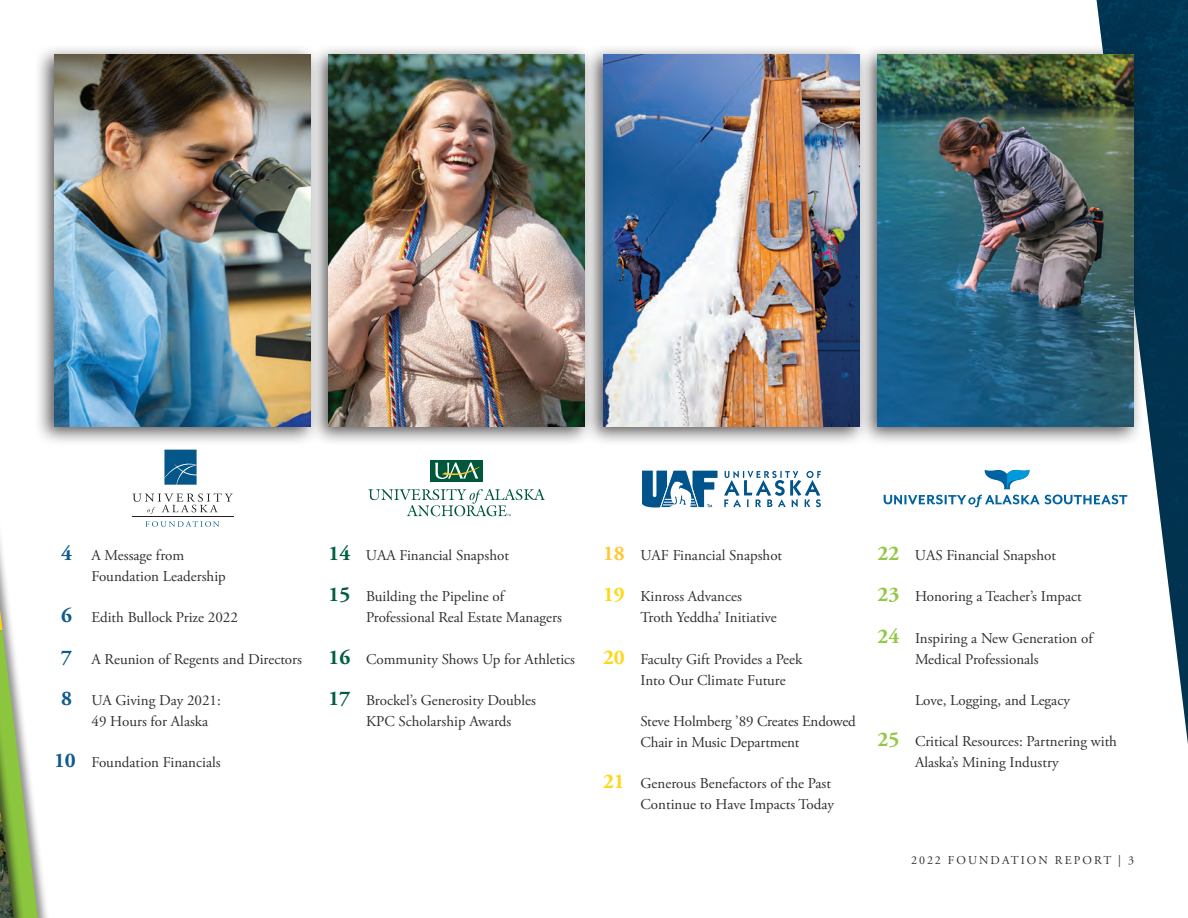
<style>
.page{position:relative;width:1188px;height:918px;background:#fff}
.page>*{position:absolute;margin:0;border:0;box-sizing:border-box;transform-origin:0 0}
.t1{font:700 21px "Adobe Garamond Pro";color:#0f5b8e}
.t2{font:15px/21px "Adobe Garamond Pro";color:#312f30}
.t3{font:12px "Adobe Garamond Pro";letter-spacing:.175em;color:#312f30}
.s1{font-weight:700;font-size:21px;color:#0f5b8e}
.s2{font-weight:700;font-size:21px;color:#005d43}
.s3{font-weight:700;font-size:21px;color:#fec733}
.s4{font-weight:700;font-size:21px;color:#fed718}
.s5{font-weight:700;font-size:21px;color:#91c846}
</style>
<div class="page">
<img style="left:1097px;top:0;width:91px;height:744px">
<svg style="left:27px;top:757px;width:11px;height:161px"></svg>
<div style="left:0;top:0;width:27px;height:918px;background:#231f20;opacity:.75"></div>
<img style="left:0;top:807px;width:14px;height:111px">
<div style="left:34px;top:44px;width:287px;height:403px;background:#231f20;opacity:.75"></div>
<img style="left:54px;top:54px;width:254px;height:373px">
<div style="left:308px;top:44px;width:288px;height:403px;background:#231f20;opacity:.75"></div>
<img style="left:328px;top:54px;width:255px;height:373px">
<div style="left:583px;top:44px;width:287px;height:403px;background:#231f20;opacity:.75"></div>
<img style="left:603px;top:54px;width:254px;height:373px">
<div style="left:857px;top:44px;width:288px;height:403px;background:#231f20;opacity:.75"></div>
<img style="left:878px;top:54px;width:256px;height:373px">
<svg style="left:368px;top:489px;width:177px;height:27px"></svg>
<div style="left:430px;top:460px;width:53px;height:21px;background:#00573c"></div>
<svg style="left:435px;top:462px;width:45px;height:17px"></svg>
<svg style="left:642px;top:470px;width:179px;height:38px"></svg>
<svg style="left:984px;top:469px;width:46px;height:20px"></svg>
<svg style="left:884px;top:495px;width:243px;height:12px"></svg>
<hr style="left:132px;top:516px;width:101px;height:1px;background:#231f20">
<svg style="left:132px;top:493px;width:101px;height:21px"></svg>
<svg style="left:164px;top:450px;width:33px;height:35px"></svg>
<svg style="left:145px;top:521px;width:74px;height:6px"></svg>
<h1 class="t1" style="left:61px;top:541px;width:12px">4</h1>
<p class="t2" style="left:92px;top:545px;width:136px">A Message from<br>Foundation Leadership</p>
<p class="t2" style="left:61px;top:608px;width:178px"><span class="s1">6</span> Edith Bullock Prize 2022</p>
<p class="t2" style="left:61px;top:649px;width:242px"><span class="s1">7</span> A Reunion of Regents and Directors</p>
<p class="t2" style="left:92px;top:690px;width:131px;text-indent:-30px"><span class="s1">8</span> UA Giving Day 2021:<br>49 Hours for Alaska</p>
<p class="t2" style="left:54px;top:752px;width:168px"><span class="s1">10</span> Foundation Financials</p>
<p class="t2" style="left:328px;top:545px;width:182px"><span class="s2">14</span> UAA Financial Snapshot</p>
<p class="t2" style="left:366px;top:587px;width:197px;text-indent:-38px"><span class="s2">15</span> Building the Pipeline of<br>Professional Real Estate Managers</p>
<p class="t2" style="left:328px;top:649px;width:248px"><span class="s2">16</span> Community Shows Up for Athletics</p>
<p class="t2" style="left:366px;top:690px;width:171px;text-indent:-38px"><span class="s2">17</span> Brockel’s Generosity Doubles<br>KPC Scholarship Awards</p>
<p class="t2" style="left:603px;top:545px;width:181px"><span class="s3">18</span> UAF Financial Snapshot</p>
<p class="t2" style="left:640px;top:587px;width:138px;text-indent:-38px"><span class="s4">19</span> Kinross Advances<br>Troth Yeddha’ Initiative</p>
<p class="t2" style="left:640px;top:649px;width:163px;text-indent:-37px"><span class="s4">20</span> Faculty Gift Provides a Peek<br>Into Our Climate Future</p>
<p class="t2" style="left:640px;top:711px;width:217px">Steve Holmberg ’89 Creates Endowed<br>Chair in Music Department</p>
<p class="t2" style="left:603px;top:773px;width:233px;text-align:right"><span class="s4">21</span> Generous Benefactors of the Past<br>Continue to Have Impacts Today</p>
<p class="t2" style="left:878px;top:545px;width:180px"><span class="s5">22</span> UAS Financial Snapshot</p>
<p class="t2" style="left:878px;top:587px;width:206px"><span class="s5">23</span> Honoring a Teacher’s Impact</p>
<p class="t2" style="left:915px;top:628px;width:179px;text-indent:-38px"><span class="s5">24</span> Inspiring a New Generation of<br>Medical Professionals</p>
<p class="t2" style="left:915px;top:690px;width:156px">Love, Logging, and Legacy</p>
<p class="t2" style="left:915px;top:731px;width:204px;text-indent:-38px"><span class="s5">25</span> Critical Resources: Partnering with<br>Alaska’s Mining Industry</p>
<p class="t3" style="left:911px;top:853px;width:224px">2022 FOUNDATION REPORT | 3</p>
</div>
